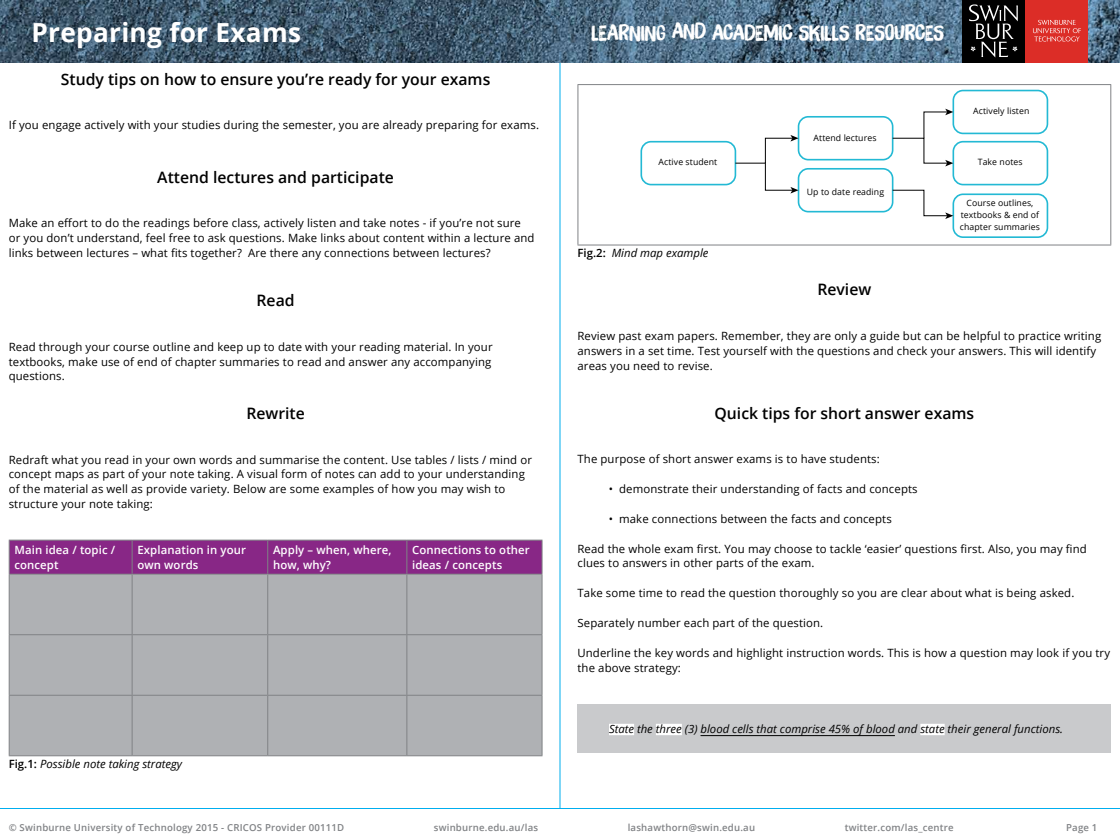
<style>
.page{position:relative;width:1120px;height:840px;background:#fff}
.page>*{position:absolute;margin:0;border:0;box-sizing:border-box;transform-origin:0 0}
.t1{font:700 26.25px "Open Sans";letter-spacing:.01em;color:#fff}
.t2{font:21px "Brush Up";color:#fff}
.t3{font:600 15.75px "Open Sans";color:#000}
.t4{font:11.38px/14.9px "Open Sans";letter-spacing:.01em;color:#000}
.t5{font:italic 11.38px "Open Sans";color:#000}
.t6{font:600 11.38px/14.9px "Open Sans";letter-spacing:.01em;color:#fff}
.t7{font:600 9.62px "Open Sans";letter-spacing:.02em;color:#808285}
.t8{font:8.66px/11.9px "Open Sans";letter-spacing:.01em;color:#000;text-align:center}
.s1{font-weight:600;font-style:normal}
</style>
<div class="page">
<img style="left:0;top:0;width:1120px;height:63px">
<div style="left:1026px;top:0;width:62px;height:63px;background:#dc2d27"></div>
<svg style="left:1033px;top:20px;width:48px;height:22px"></svg>
<div style="left:962px;top:0;width:64px;height:63px;background:#000"></div>
<svg style="left:969px;top:4px;width:49px;height:54px"></svg>
<hr style="left:0;top:808px;width:1120px;height:1px;background:#00aeef">
<hr style="left:560px;top:63px;width:1px;height:745px;background:#00aeef">
<div style="left:10px;top:541px;width:532px;height:33px;background:#882786"></div>
<div style="left:10px;top:575px;width:532px;height:180px;background:#afb1b4"></div>
<hr style="left:9px;top:540px;width:123px;height:1px;background:#808285">
<hr style="left:9px;top:541px;width:1px;height:33px;background:#808285">
<hr style="left:132px;top:540px;width:136px;height:1px;background:#808285">
<hr style="left:132px;top:541px;width:1px;height:33px;background:#808285">
<hr style="left:268px;top:540px;width:139px;height:1px;background:#808285">
<hr style="left:267px;top:541px;width:1px;height:33px;background:#808285">
<hr style="left:407px;top:540px;width:135px;height:1px;background:#808285">
<hr style="left:406px;top:541px;width:1px;height:33px;background:#808285">
<hr style="left:542px;top:541px;width:1px;height:33px;background:#808285">
<hr style="left:9px;top:574px;width:123px;height:1px;background:#808285">
<hr style="left:9px;top:575px;width:1px;height:59px;background:#808285">
<hr style="left:132px;top:574px;width:136px;height:1px;background:#808285">
<hr style="left:132px;top:575px;width:1px;height:59px;background:#808285">
<hr style="left:268px;top:574px;width:139px;height:1px;background:#808285">
<hr style="left:267px;top:575px;width:1px;height:59px;background:#808285">
<hr style="left:407px;top:574px;width:135px;height:1px;background:#808285">
<hr style="left:406px;top:575px;width:1px;height:59px;background:#808285">
<hr style="left:542px;top:575px;width:1px;height:59px;background:#808285">
<hr style="left:9px;top:634px;width:123px;height:1px;background:#808285">
<hr style="left:9px;top:635px;width:1px;height:60px;background:#808285">
<hr style="left:132px;top:634px;width:136px;height:1px;background:#808285">
<hr style="left:132px;top:635px;width:1px;height:60px;background:#808285">
<hr style="left:268px;top:634px;width:139px;height:1px;background:#808285">
<hr style="left:267px;top:635px;width:1px;height:60px;background:#808285">
<hr style="left:407px;top:634px;width:135px;height:1px;background:#808285">
<hr style="left:406px;top:635px;width:1px;height:60px;background:#808285">
<hr style="left:542px;top:635px;width:1px;height:60px;background:#808285">
<hr style="left:9px;top:695px;width:123px;height:1px;background:#808285">
<hr style="left:9px;top:696px;width:1px;height:59px;background:#808285">
<hr style="left:132px;top:695px;width:136px;height:1px;background:#808285">
<hr style="left:132px;top:696px;width:1px;height:59px;background:#808285">
<hr style="left:268px;top:695px;width:139px;height:1px;background:#808285">
<hr style="left:267px;top:696px;width:1px;height:59px;background:#808285">
<hr style="left:407px;top:695px;width:135px;height:1px;background:#808285">
<hr style="left:406px;top:696px;width:1px;height:59px;background:#808285">
<hr style="left:542px;top:696px;width:1px;height:59px;background:#808285">
<hr style="left:9px;top:755px;width:123px;height:1px;background:#808285">
<hr style="left:132px;top:755px;width:136px;height:1px;background:#808285">
<hr style="left:268px;top:755px;width:139px;height:1px;background:#808285">
<hr style="left:407px;top:755px;width:135px;height:1px;background:#808285">
<hr style="left:578px;top:84px;width:533px;height:1px;background:#808285">
<hr style="left:578px;top:85px;width:1px;height:160px;background:#808285">
<hr style="left:1110px;top:85px;width:1px;height:160px;background:#808285">
<hr style="left:578px;top:245px;width:533px;height:1px;background:#808285">
<div style="left:640px;top:141px;width:96px;height:44px;border:2px solid #23b9d4;border-radius:10px"></div>
<div style="left:798px;top:116px;width:95px;height:44px;border:2px solid #23b9d4;border-radius:10px"></div>
<div style="left:798px;top:168px;width:95px;height:44px;border:2px solid #23b9d4;border-radius:10px"></div>
<div style="left:953px;top:90px;width:95px;height:44px;border:2px solid #23b9d4;border-radius:10px"></div>
<div style="left:953px;top:141px;width:95px;height:44px;border:2px solid #23b9d4;border-radius:10px"></div>
<div style="left:953px;top:193px;width:95px;height:45px;border:2px solid #23b9d4;border-radius:10px"></div>
<svg style="left:735px;top:135px;width:64px;height:59px"></svg>
<svg style="left:892px;top:109px;width:61px;height:57px"></svg>
<svg style="left:892px;top:189px;width:61px;height:30px"></svg>
<div style="left:578px;top:705px;width:533px;height:48px;background:#c9cacc"></div>
<div style="left:609px;top:724px;width:25px;height:11px;background:#fff"></div>
<div style="left:656px;top:724px;width:26px;height:11px;background:#fff"></div>
<hr style="left:701px;top:735px;width:194px;height:1px;background:#000">
<div style="left:920px;top:724px;width:25px;height:11px;background:#fff"></div>
<h1 class="t1" style="left:32px;top:13px;width:271px">Preparing for Exams</h1>
<h3 class="t3" style="left:61px;top:68px;width:431px">Study tips on how to ensure you’re ready for your exams</h3>
<p class="t4" style="left:9px;top:117px;width:532px">If you engage actively with your studies during the semester, you are already preparing for exams.</p>
<h3 class="t3" style="left:157px;top:166px;width:238px">Attend lectures and participate</h3>
<p class="t4" style="left:9px;top:215px;width:527px">Make an effort to do the readings before class, actively listen and take notes - if you’re not sure or you don’t understand, feel free to ask questions. Make links about content within a lecture and links between lectures – what fits together? Are there any connections between lectures?</p>
<h3 class="t3" style="left:257px;top:290px;width:40px">Read</h3>
<p class="t4" style="left:9px;top:339px;width:485px;text-align:justify">Read through your course outline and keep up to date with your reading material. In your textbooks, make use of end of chapter summaries to read and answer any accompanying questions.</p>
<h3 class="t3" style="left:246px;top:402px;width:60px">Rewrite</h3>
<p class="t4" style="left:9px;top:452px;width:525px">Redraft what you read in your own words and summarise the content. Use tables / lists / mind or concept maps as part of your note taking. A visual form of notes can add to your understanding of the material as well as provide variety. Below are some examples of how you may wish to structure your note taking:</p>
<p class="t6" style="left:14px;top:542px;width:102px">Main idea / topic / concept</p>
<p class="t6" style="left:137px;top:542px;width:110px">Explanation in your own words</p>
<p class="t6" style="left:273px;top:542px;width:120px">Apply – when, where, how, why?</p>
<p class="t6" style="left:412px;top:542px;width:119px">Connections to other ideas / concepts</p>
<p class="t5" style="left:9px;top:756px;width:175px"><span class="s1">Fig.1:</span> Possible note taking strategy</p>
<h2 class="t2" style="left:592px;top:20px;width:354px">LEARNING AND ACADEMIC SKILLS RESOURCES</h2>
<p class="t8" style="left:659px;top:156px;width:60px">Active student</p>
<p class="t5" style="left:578px;top:245px;width:133px"><span class="s1">Fig.2:</span> Mind map example</p>
<p class="t8" style="left:814px;top:131px;width:64px">Attend lectures</p>
<p class="t8" style="left:807px;top:186px;width:79px">Up to date reading</p>
<p class="t8" style="left:973px;top:105px;width:58px">Actively listen</p>
<p class="t8" style="left:978px;top:156px;width:46px">Take notes</p>
<p class="t8" style="left:960px;top:197px;width:82px">Course outlines, textbooks &amp; end of chapter summaries</p>
<h3 class="t3" style="left:817px;top:279px;width:55px">Review</h3>
<p class="t4" style="left:578px;top:328px;width:525px">Review past exam papers. Remember, they are only a guide but can be helpful to practice writing answers in a set time. Test yourself with the questions and check your answers. This will identify areas you need to revise.</p>
<h3 class="t3" style="left:715px;top:402px;width:261px">Quick tips for short answer exams</h3>
<p class="t4" style="left:578px;top:451px;width:304px">The purpose of short answer exams is to have students:</p>
<p class="t4" style="left:609px;top:481px;width:310px">• demonstrate their understanding of facts and concepts</p>
<p class="t4" style="left:609px;top:511px;width:284px">• make connections between the facts and concepts</p>
<p class="t4" style="left:578px;top:541px;width:511px">Read the whole exam first. You may choose to tackle ‘easier’ questions first. Also, you may find clues to answers in other parts of the exam.</p>
<p class="t4" style="left:578px;top:585px;width:498px">Take some time to read the question thoroughly so you are clear about what is being asked.</p>
<p class="t4" style="left:578px;top:615px;width:247px">Separately number each part of the question.</p>
<p class="t4" style="left:578px;top:645px;width:534px">Underline the key words and highlight instruction words. This is how a question may look if you try the above strategy:</p>
<p class="t5" style="left:609px;top:721px;width:456px">State the three (3) blood cells that comprise 45% of blood and state their general functions.</p>
<p class="t7" style="left:9px;top:821px;width:337px">© Swinburne University of Technology 2015 - CRICOS Provider 00111D</p>
<p class="t7" style="left:434px;top:821px;width:106px">swinburne.edu.au/las</p>
<p class="t7" style="left:628px;top:821px;width:129px">lashawthorn@swin.edu.au</p>
<p class="t7" style="left:845px;top:821px;width:110px">twitter.com/las_centre</p>
<p class="t7" style="left:1066px;top:821px;width:33px">Page 1</p>
</div>
